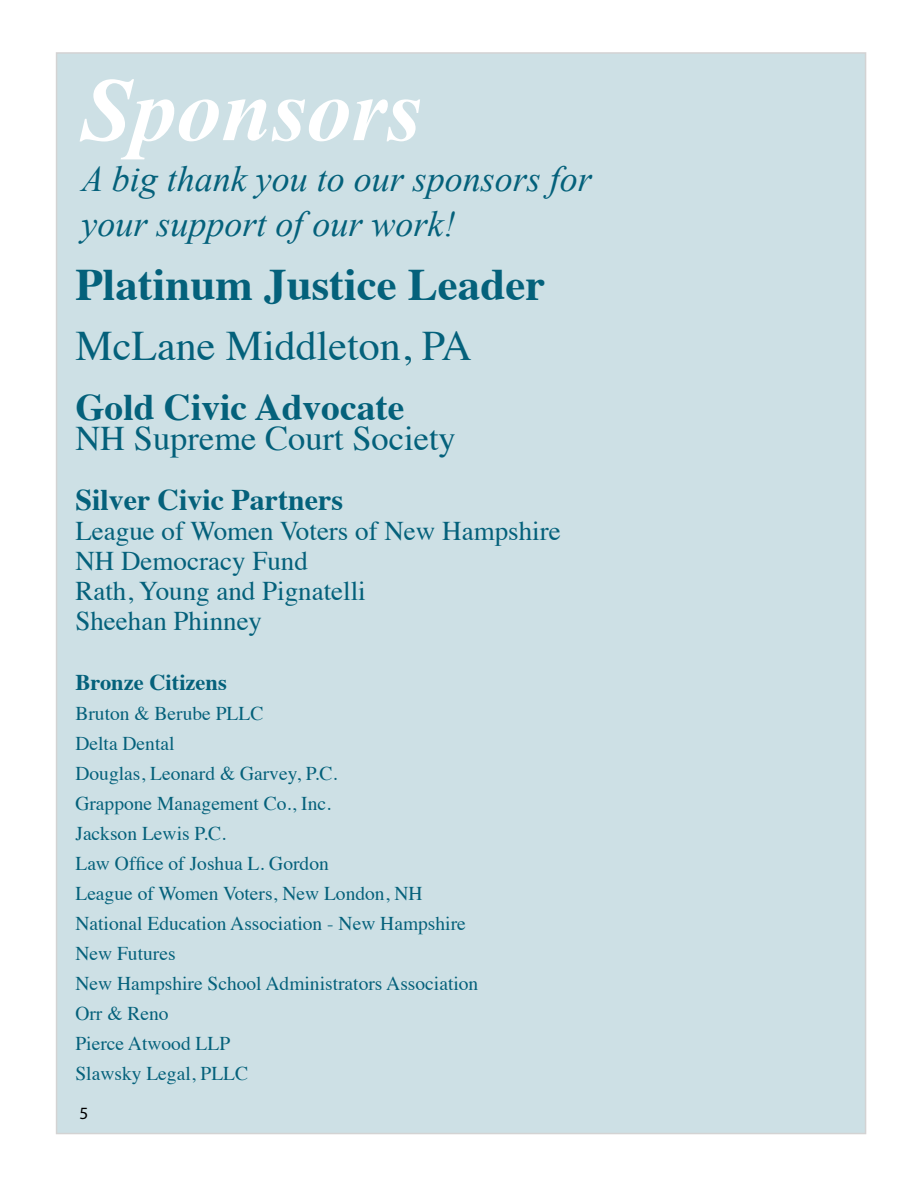
<style>
.page{position:relative;width:918px;height:1188px;background:#fff}
.page>*{position:absolute;margin:0;border:0;box-sizing:border-box;transform-origin:0 0}
.Subheading_Wide_Para{font:italic 700 90px "Times New Roman";color:#fff}
.Subheading_Wide_Para-2{font:700 45px "Times";color:#04617b}
.Subheading_Wide_Para-3{font:42px "Times";color:#04617b}
.Subheading_Wide_Para-4{font:700 37.5px "Times";color:#04617b}
.Subheading_Wide_Para-5{font:italic 36px/45px "Times New Roman";color:#04617b}
.Subheading_Wide_Para-6{font:34.5px "Times";color:#04617b}
.Subheading_Wide_Para-7{font:700 30px "Times";color:#04617b}
.Subheading_Wide_Para-8{font:27px "Times";color:#04617b}
.Subheading_Wide_Para-9{font:700 22.5px "Times";color:#04617b}
.Subheading_Wide_Para-10{font:19.5px "Times";color:#04617b}
.t1{font:17.25px "Myriad Pro";color:#000}
</style>
<div class="page">
<div style="left:57px;top:53px;width:809px;height:1081px;background:#cde0e5"></div>
<p class="Subheading_Wide_Para" style="left:82px;top:47px;width:342px">Sponsors</p>
<p class="Subheading_Wide_Para-5" style="left:82px;top:155px;width:512px">A big thank you to our sponsors for your support of our work!</p>
<p class="Subheading_Wide_Para-2" style="left:75px;top:242px;width:471px">Platinum Justice Leader</p>
<p class="Subheading_Wide_Para-3" style="left:75px;top:307px;width:398px">McLane Middleton, PA</p>
<p class="Subheading_Wide_Para-4" style="left:75px;top:372px;width:331px">Gold Civic Advocate</p>
<p class="Subheading_Wide_Para-6" style="left:75px;top:407px;width:382px">NH Supreme Court Society</p>
<p class="Subheading_Wide_Para-7" style="left:75px;top:472px;width:269px">Silver Civic Partners</p>
<p class="Subheading_Wide_Para-8" style="left:75px;top:506px;width:487px">League of Women Voters of New Hampshire</p>
<p class="Subheading_Wide_Para-8" style="left:75px;top:536px;width:234px">NH Democracy Fund</p>
<p class="Subheading_Wide_Para-8" style="left:75px;top:566px;width:292px">Rath, Young and Pignatelli</p>
<p class="Subheading_Wide_Para-8" style="left:75px;top:596px;width:188px">Sheehan Phinney</p>
<p class="Subheading_Wide_Para-9" style="left:75px;top:661px;width:153px">Bronze Citizens</p>
<p class="Subheading_Wide_Para-10" style="left:75px;top:696px;width:189px">Bruton &amp; Berube PLLC</p>
<p class="Subheading_Wide_Para-10" style="left:75px;top:726px;width:101px">Delta Dental</p>
<p class="Subheading_Wide_Para-10" style="left:75px;top:756px;width:263px">Douglas, Leonard &amp; Garvey, P.C.</p>
<p class="Subheading_Wide_Para-10" style="left:75px;top:786px;width:257px">Grappone Management Co., Inc.</p>
<p class="Subheading_Wide_Para-10" style="left:75px;top:816px;width:152px">Jackson Lewis P.C.</p>
<p class="Subheading_Wide_Para-10" style="left:75px;top:846px;width:255px">Law Office of Joshua L. Gordon</p>
<p class="Subheading_Wide_Para-10" style="left:75px;top:876px;width:349px">League of Women Voters, New London, NH</p>
<p class="Subheading_Wide_Para-10" style="left:75px;top:906px;width:392px">National Education Association - New Hampshire</p>
<p class="Subheading_Wide_Para-10" style="left:75px;top:936px;width:102px">New Futures</p>
<p class="Subheading_Wide_Para-10" style="left:75px;top:966px;width:404px">New Hampshire School Administrators Association</p>
<p class="Subheading_Wide_Para-10" style="left:75px;top:996px;width:95px">Orr &amp; Reno</p>
<p class="Subheading_Wide_Para-10" style="left:75px;top:1026px;width:156px">Pierce Atwood LLP</p>
<p class="Subheading_Wide_Para-10" style="left:75px;top:1056px;width:174px">Slawsky Legal, PLLC</p>
<p class="t1" style="left:79px;top:1103px;width:10px">5</p>
</div>
